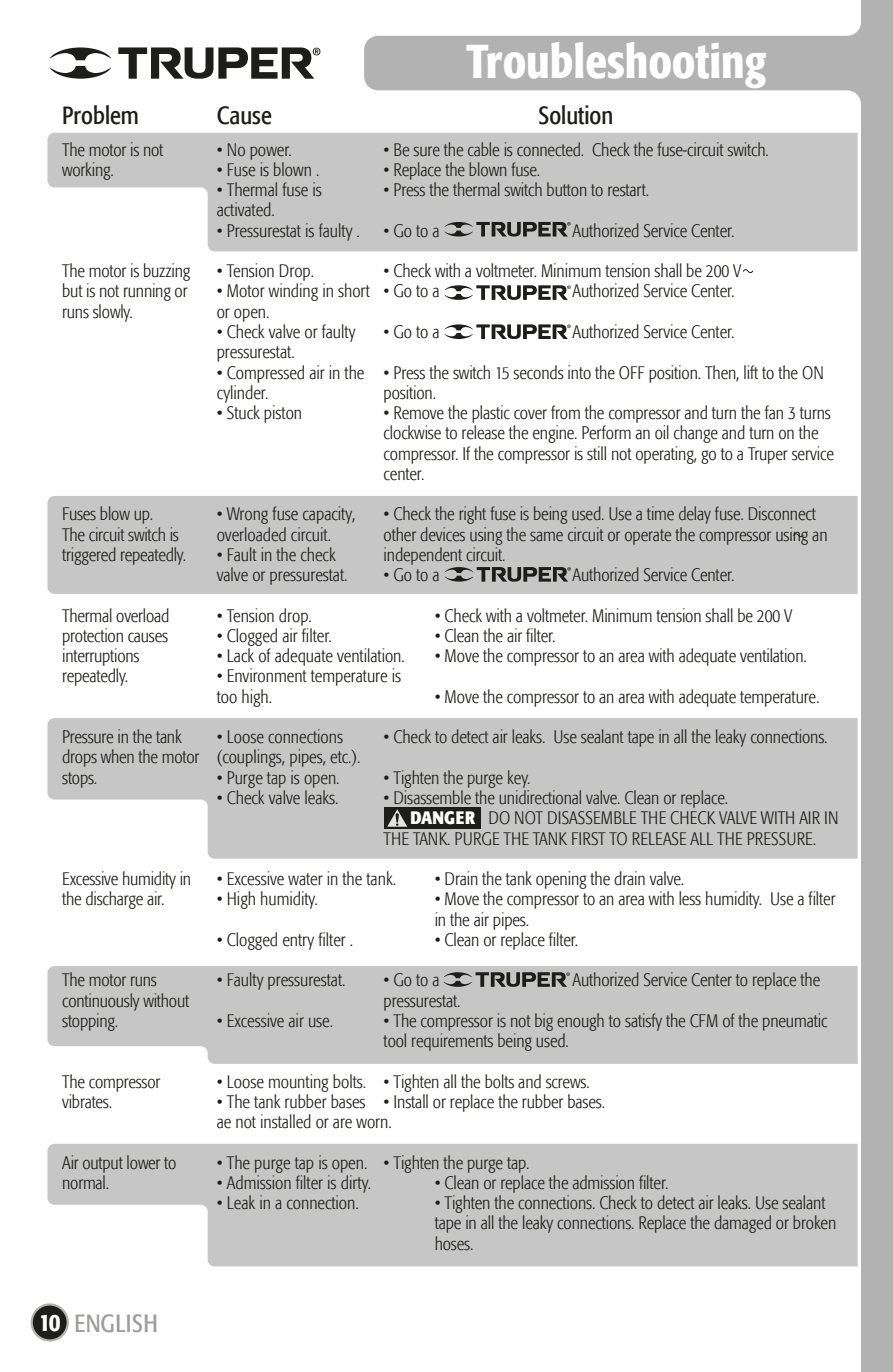
<style>
.page{position:relative;width:893px;height:1372px;background:#fff}
.page>*{position:absolute;margin:0;border:0;box-sizing:border-box;transform-origin:0 0}
.t1{font:500 condensed 47.25px "Formata";color:#fff}
.t2{font:condensed 24.75px "Formata";color:#1d1d1b}
.t3{font:condensed 24.75px "Formata";letter-spacing:.02em;color:#9d9d9c}
.t4{font:500 condensed 24.75px "Formata";color:#fff}
.t5{font:300 condensed 18px/20.2px "Formata";letter-spacing:-.005em;color:#1d1d1b}
.t6{font:700 condensed 18px "Formata";letter-spacing:.02em;color:#fff}
</style>
<div class="page">
<div style="left:861px;top:0;width:32px;height:1371px;background:#b3b2b2"></div>
<div style="left:364px;top:36px;width:497px;height:54px;background:#b3b2b2;border-radius:14px"></div>
<svg style="left:847px;top:24px;width:14px;height:78px"></svg>
<svg style="left:47px;top:133px;width:811px;height:118px;background:#ccc"></svg>
<div style="left:47px;top:496px;width:811px;height:98px;background:#c6c6c6"></div>
<svg style="left:47px;top:718px;width:811px;height:140px;background:#cacaca"></svg>
<div style="left:47px;top:966px;width:811px;height:97px;background:#c6c6c6"></div>
<svg style="left:47px;top:1143px;width:811px;height:123px;background:#ccc"></svg>
<svg style="left:50px;top:47px;width:270px;height:32px"></svg>
<div style="left:32px;top:1304px;width:36px;height:36px;background:#1d1d1b;border-radius:50%"></div>
<div style="left:31px;top:1303px;width:38px;height:38px;border:2px solid #b3b2b2;border-radius:50%"></div>
<svg style="left:444px;top:222px;width:127px;height:14px;background:#757574"></svg>
<svg style="left:444px;top:285px;width:127px;height:15px"></svg>
<svg style="left:444px;top:324px;width:127px;height:15px"></svg>
<svg style="left:445px;top:567px;width:126px;height:14px;background:#747473"></svg>
<svg style="left:444px;top:972px;width:126px;height:14px;background:#757574"></svg>
<div style="left:384px;top:807px;width:96px;height:21px;background:#1d1d1b"></div>
<svg style="left:387px;top:809px;width:21px;height:18px"></svg>
<svg style="left:742px;top:269px;width:12px;height:4px"></svg>
<svg style="left:793px;top:533px;width:11px;height:4px"></svg>
<h1 class="t1" style="left:466px;top:33px;width:302px">Troubleshooting</h1>
<h2 class="t2" style="left:62px;top:101px;width:78px">Problem</h2>
<h2 class="t2" style="left:217px;top:101px;width:57px">Cause</h2>
<h2 class="t2" style="left:539px;top:101px;width:76px">Solution</h2>
<p class="t5" style="left:62px;top:139px;width:103px">The motor is not working.</p>
<p class="t5" style="left:62px;top:261px;width:130px">The motor is buzzing but is not running or runs slowly.</p>
<p class="t5" style="left:62px;top:504px;width:125px">Fuses blow up.<br>The circuit switch is triggered repeatedly.</p>
<p class="t5" style="left:62px;top:605px;width:109px">Thermal overload protection causes interruptions repeatedly.</p>
<p class="t5" style="left:62px;top:727px;width:139px">Pressure in the tank drops when the motor stops.</p>
<p class="t5" style="left:62px;top:868px;width:130px">Excessive humidity in the discharge air.</p>
<p class="t5" style="left:62px;top:970px;width:128px">The motor runs continuously without stopping.</p>
<p class="t5" style="left:62px;top:1071px;width:100px">The compressor vibrates.</p>
<p class="t5" style="left:62px;top:1152px;width:116px">Air output lower to normal.</p>
<p class="t5" style="left:384px;top:139px;width:387px">• Be sure the cable is connected. Check the fuse-circuit switch.</p>
<p class="t5" style="left:384px;top:160px;width:158px">• Replace the blown fuse.</p>
<p class="t5" style="left:384px;top:180px;width:267px">• Press the thermal switch button to restart.</p>
<p class="t5" style="left:384px;top:220px;width:57px">• Go to a</p>
<p class="t5" style="left:572px;top:220px;width:163px">Authorized Service Center.</p>
<p class="t5" style="left:384px;top:261px;width:359px">• Check with a voltmeter. Minimum tension shall be 200 V</p>
<p class="t5" style="left:384px;top:281px;width:57px">• Go to a</p>
<p class="t5" style="left:572px;top:281px;width:163px">Authorized Service Center.</p>
<p class="t5" style="left:384px;top:322px;width:57px">• Go to a</p>
<p class="t5" style="left:572px;top:322px;width:163px">Authorized Service Center.</p>
<p class="t5" style="left:384px;top:362px;width:442px">• Press the switch 15 seconds into the OFF position. Then, lift to the ON position.</p>
<p class="t5" style="left:384px;top:403px;width:452px">• Remove the plastic cover from the compressor and turn the fan 3 turns clockwise to release the engine. Perform an oil change and turn on the compressor. If the compressor is still not operating, go to a Truper service center.</p>
<p class="t5" style="left:384px;top:504px;width:445px">• Check the right fuse is being used. Use a time delay fuse. Disconnect other devices using the same circuit or operate the compressor using an independent circuit.</p>
<p class="t5" style="left:384px;top:565px;width:57px">• Go to a</p>
<p class="t5" style="left:572px;top:565px;width:163px">Authorized Service Center.</p>
<p class="t5" style="left:435px;top:605px;width:359px">• Check with a voltmeter. Minimum tension shall be 200 V</p>
<p class="t5" style="left:435px;top:625px;width:122px">• Clean the air filter.</p>
<p class="t5" style="left:435px;top:646px;width:374px">• Move the compressor to an area with adequate ventilation.</p>
<p class="t5" style="left:435px;top:686px;width:386px">• Move the compressor to an area with adequate temperature.</p>
<p class="t5" style="left:384px;top:727px;width:445px">• Check to detect air leaks. Use sealant tape in all the leaky connections.</p>
<p class="t5" style="left:384px;top:767px;width:148px">• Tighten the purge key.</p>
<p class="t5" style="left:384px;top:787px;width:346px">• Disassemble the unidirectional valve. Clean or replace.</p>
<p class="t5" style="left:488px;top:808px;width:352px">DO NOT DISASSEMBLE THE CHECK VALVE WITH AIR IN</p>
<p class="t5" style="left:384px;top:828px;width:434px">THE TANK. PURGE THE TANK FIRST TO RELEASE ALL THE PRESSURE.</p>
<p class="t5" style="left:435px;top:868px;width:251px">• Drain the tank opening the drain valve.</p>
<p class="t5" style="left:435px;top:889px;width:402px">• Move the compressor to an area with less humidity. Use a filter in the air pipes.</p>
<p class="t5" style="left:435px;top:929px;width:145px">• Clean or replace filter.</p>
<p class="t5" style="left:384px;top:970px;width:57px">• Go to a</p>
<p class="t5" style="left:572px;top:970px;width:249px">Authorized Service Center to replace the</p>
<p class="t5" style="left:384px;top:990px;width:78px">pressurestat.</p>
<p class="t5" style="left:384px;top:1010px;width:445px">• The compressor is not big enough to satisfy the CFM of the pneumatic tool requirements being used.</p>
<p class="t5" style="left:384px;top:1071px;width:208px">• Tighten all the bolts and screws.</p>
<p class="t5" style="left:384px;top:1091px;width:223px">• Install or replace the rubber bases.</p>
<p class="t5" style="left:217px;top:139px;width:77px">• No power.</p>
<p class="t5" style="left:217px;top:160px;width:104px">• Fuse is blown .</p>
<p class="t5" style="left:217px;top:180px;width:106px">• Thermal fuse is activated.</p>
<p class="t5" style="left:217px;top:220px;width:145px">• Pressurestat is faulty .</p>
<p class="t5" style="left:217px;top:261px;width:99px">• Tension Drop.</p>
<p class="t5" style="left:217px;top:281px;width:155px">• Motor winding in short or open.</p>
<p class="t5" style="left:217px;top:322px;width:140px">• Check valve or faulty pressurestat.</p>
<p class="t5" style="left:217px;top:362px;width:149px">• Compressed air in the cylinder.</p>
<p class="t5" style="left:217px;top:403px;width:87px">• Stuck piston</p>
<p class="t5" style="left:217px;top:504px;width:140px">• Wrong fuse capacity, overloaded circuit.</p>
<p class="t5" style="left:217px;top:544px;width:132px">• Fault in the check valve or pressurestat.</p>
<p class="t5" style="left:217px;top:605px;width:97px">• Tension drop.</p>
<p class="t5" style="left:217px;top:625px;width:117px">• Clogged air filter.</p>
<p class="t5" style="left:217px;top:646px;width:190px">• Lack of adequate ventilation.</p>
<p class="t5" style="left:217px;top:666px;width:186px">• Environment temperature is too high.</p>
<p class="t5" style="left:217px;top:727px;width:145px">• Loose connections (couplings, pipes, etc.).</p>
<p class="t5" style="left:217px;top:767px;width:124px">• Purge tap is open.</p>
<p class="t5" style="left:217px;top:787px;width:123px">• Check valve leaks.</p>
<p class="t6" style="left:410px;top:806px;width:66px">DANGER</p>
<p class="t5" style="left:217px;top:868px;width:181px">• Excessive water in the tank.</p>
<p class="t5" style="left:217px;top:889px;width:103px">• High humidity.</p>
<p class="t5" style="left:217px;top:929px;width:138px">• Clogged entry filter .</p>
<p class="t5" style="left:217px;top:970px;width:130px">• Faulty pressurestat.</p>
<p class="t5" style="left:217px;top:1010px;width:118px">• Excessive air use.</p>
<p class="t5" style="left:217px;top:1071px;width:151px">• Loose mounting bolts.</p>
<p class="t5" style="left:217px;top:1091px;width:177px">• The tank rubber bases<br>ae not installed or are worn.</p>
<p class="t5" style="left:217px;top:1152px;width:152px">• The purge tap is open.</p>
<p class="t5" style="left:217px;top:1172px;width:156px">• Admission filter is dirty.</p>
<p class="t5" style="left:217px;top:1192px;width:144px">• Leak in a connection.</p>
<p class="t5" style="left:384px;top:1152px;width:148px">• Tighten the purge tap.</p>
<p class="t5" style="left:435px;top:1172px;width:235px">• Clean or replace the admission filter.</p>
<p class="t5" style="left:435px;top:1192px;width:403px">• Tighten the connections. Check to detect air leaks. Use sealant tape in all the leaky connections. Replace the damaged or broken hoses.</p>
<h2 class="t4" style="left:39px;top:1307px;width:23px">10</h2>
<h2 class="t3" style="left:74px;top:1308px;width:85px">ENGLISH</h2>
</div>
